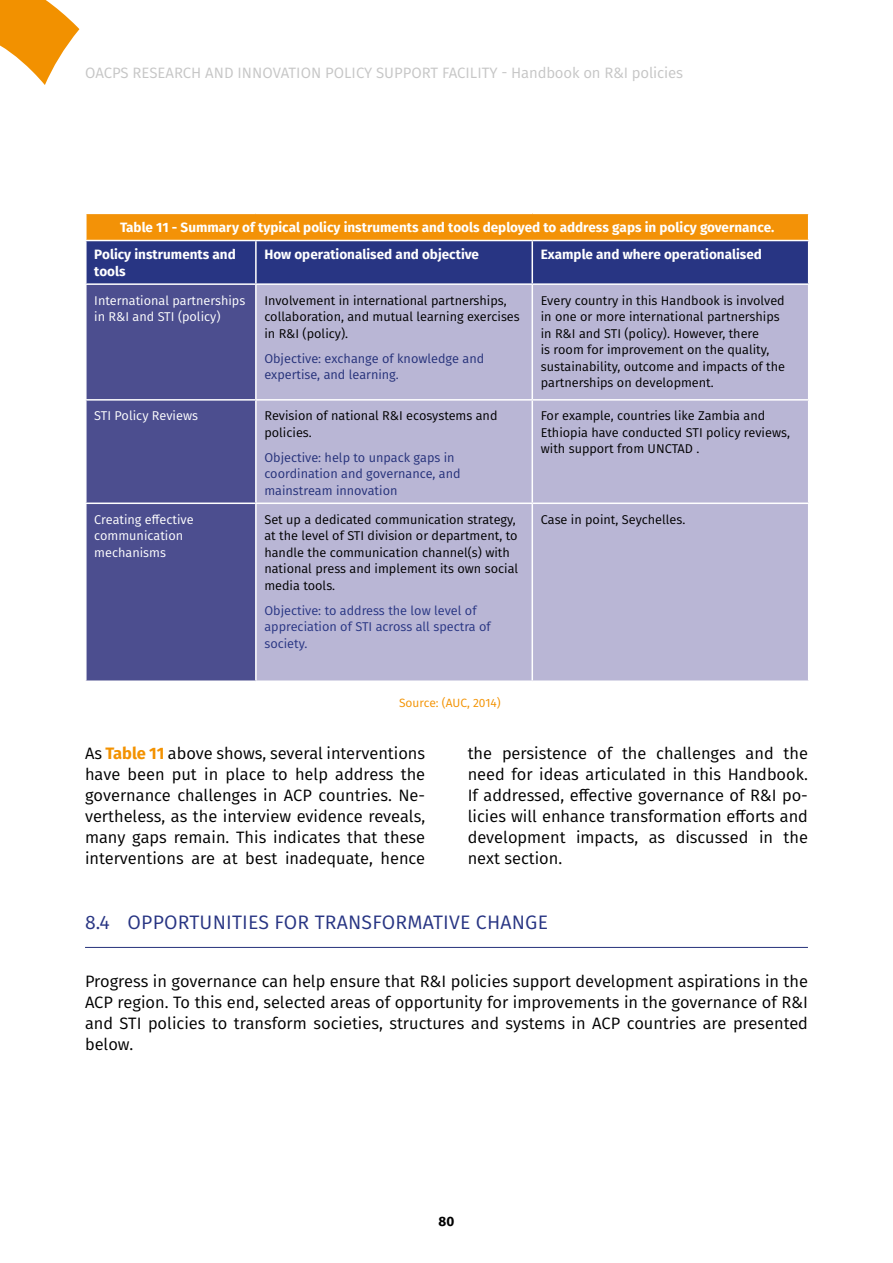
<style>
.page{position:relative;width:893px;height:1263px;background:#fff}
.page>*{position:absolute;margin:0;border:0;box-sizing:border-box;transform-origin:0 0}
.t1{font:19.5px "Fira Sans";letter-spacing:.01em;color:#283583}
.t2{font:16.5px/21px "Fira Sans";color:#000;text-align:justify}
.t3{font:15px "Fira Sans";color:#c6c6c6}
.t4{font:700 13.5px/27.2px "Fira Sans";color:#fff}
.t5{font:700 13.5px "Fira Sans";color:#000}
.t6{font:12.75px/16.5px "Fira Sans";color:#000}
.t7{font:12.75px/16.5px "Fira Sans";color:#25317a}
.t8{font:12.75px/16.5px "Fira Sans";color:#fff}
.t9{font:12.75px/16.5px "Fira Sans";color:#283583}
.t10{font:12px "Fira Sans";color:#f39200}
.s1{font-weight:700;color:#f39200}
</style>
<div class="page">
<svg style="left:0;top:0;width:79px;height:85px"></svg>
<div style="left:87px;top:285px;width:168px;height:395px;background:#4c4e8f"></div>
<div style="left:257px;top:285px;width:551px;height:395px;background:#b9b6d5"></div>
<svg style="left:86px;top:214px;width:723px;height:69px;background:#765a55"></svg>
<hr style="left:85px;top:240px;width:171px;height:1px;background:#fff">
<hr style="left:256px;top:240px;width:276px;height:1px;background:#fff">
<hr style="left:532px;top:240px;width:277px;height:1px;background:#fff">
<hr style="left:85px;top:241px;width:2px;height:42px;background:#fff">
<hr style="left:255px;top:241px;width:2px;height:42px;background:#fff">
<hr style="left:531px;top:241px;width:2px;height:42px;background:#fff">
<hr style="left:808px;top:241px;width:1px;height:42px;background:#fff">
<hr style="left:531px;top:285px;width:2px;height:114px;background:#fff">
<hr style="left:85px;top:399px;width:171px;height:2px;background:#fff">
<hr style="left:256px;top:399px;width:276px;height:2px;background:#fff">
<hr style="left:532px;top:399px;width:277px;height:2px;background:#fff">
<hr style="left:531px;top:401px;width:2px;height:101px;background:#fff">
<hr style="left:85px;top:502px;width:171px;height:2px;background:#fff">
<hr style="left:256px;top:502px;width:276px;height:2px;background:#fff">
<hr style="left:532px;top:502px;width:277px;height:2px;background:#fff">
<hr style="left:531px;top:504px;width:2px;height:176px;background:#fff">
<hr style="left:85px;top:947px;width:723px;height:1px;background:#25317a">
<p class="t3" style="left:85px;top:61px;width:600px">OACPS RESEARCH AND INNOVATION POLICY SUPPORT FACILITY - Handbook on R&amp;I policies</p>
<p class="t4" style="left:94px;top:214px;width:682px;text-indent:26px">Table 11 - Summary of typical policy instruments and tools deployed to address gaps in policy governance.<br>Policy instruments and</p>
<p class="t4" style="left:94px;top:257px;width:33px">tools</p>
<p class="t4" style="left:264px;top:241px;width:216px">How operationalised and objective</p>
<p class="t4" style="left:541px;top:241px;width:223px">Example and where operationalised</p>
<p class="t8" style="left:94px;top:292px;width:152px">International partnerships in R&amp;I and STI (policy)</p>
<p class="t6" style="left:264px;top:292px;width:257px">Involvement in international partnerships, collaboration, and mutual learning exercises in R&amp;I (policy).</p>
<p class="t7" style="left:264px;top:350px;width:221px">Objective: exchange of knowledge and expertise, and learning.</p>
<p class="t8" style="left:94px;top:407px;width:105px">STI Policy Reviews</p>
<p class="t6" style="left:264px;top:407px;width:235px">Revision of national R&amp;I ecosystems and policies.</p>
<p class="t7" style="left:264px;top:449px;width:198px">Objective: help to unpack gaps in coordination and governance, and mainstream innovation</p>
<p class="t8" style="left:94px;top:511px;width:101px">Creating effective communication mechanisms</p>
<p class="t6" style="left:264px;top:511px;width:255px">Set up a dedicated communication strategy, at the level of STI division or department, to handle the communication channel(s) with national press and implement its own social media tools.</p>
<p class="t9" style="left:264px;top:602px;width:228px">Objective: to address the low level of appreciation of STI across all spectra of society.</p>
<p class="t10" style="left:399px;top:694px;width:103px">Source: (AUC, 2014)</p>
<p class="t6" style="left:541px;top:292px;width:246px">Every country in this Handbook is involved in one or more international partnerships in R&amp;I and STI (policy). However, there<br>is room for improvement on the quality, sustainability, outcome and impacts of the partnerships on development.</p>
<p class="t6" style="left:541px;top:407px;width:251px">For example, countries like Zambia and<br>Ethiopia have conducted STI policy reviews, with support from UNCTAD .</p>
<p class="t6" style="left:541px;top:511px;width:146px">Case in point, Seychelles.</p>
<p class="t2" style="left:85px;top:742px;width:342px">As <span class="s1">Table 11</span> above shows, several interventions have been put in place to help address the governance challenges in ACP countries. Ne&shy;vertheless, as the interview evidence reveals, many gaps remain. This indicates that these interventions are at best inadequate, hence</p>
<p class="t2" style="left:468px;top:742px;width:342px">the persistence of the challenges and the need for ideas articulated in this Handbook.<br>If addressed, effective governance of R&amp;I po&shy;licies will enhance transformation efforts and development impacts, as discussed in the next section.</p>
<p class="t1" style="left:85px;top:908px;width:464px">8.4 OPPORTUNITIES FOR TRANSFORMATIVE CHANGE</p>
<p class="t2" style="left:85px;top:970px;width:724px">Progress in governance can help ensure that R&amp;I policies support development aspirations in the ACP region. To this end, selected areas of opportunity for improvements in the governance of R&amp;I and STI policies to transform societies, structures and systems in ACP countries are presented below.</p>
<p class="t5" style="left:439px;top:1211px;width:17px">80</p>
</div>
